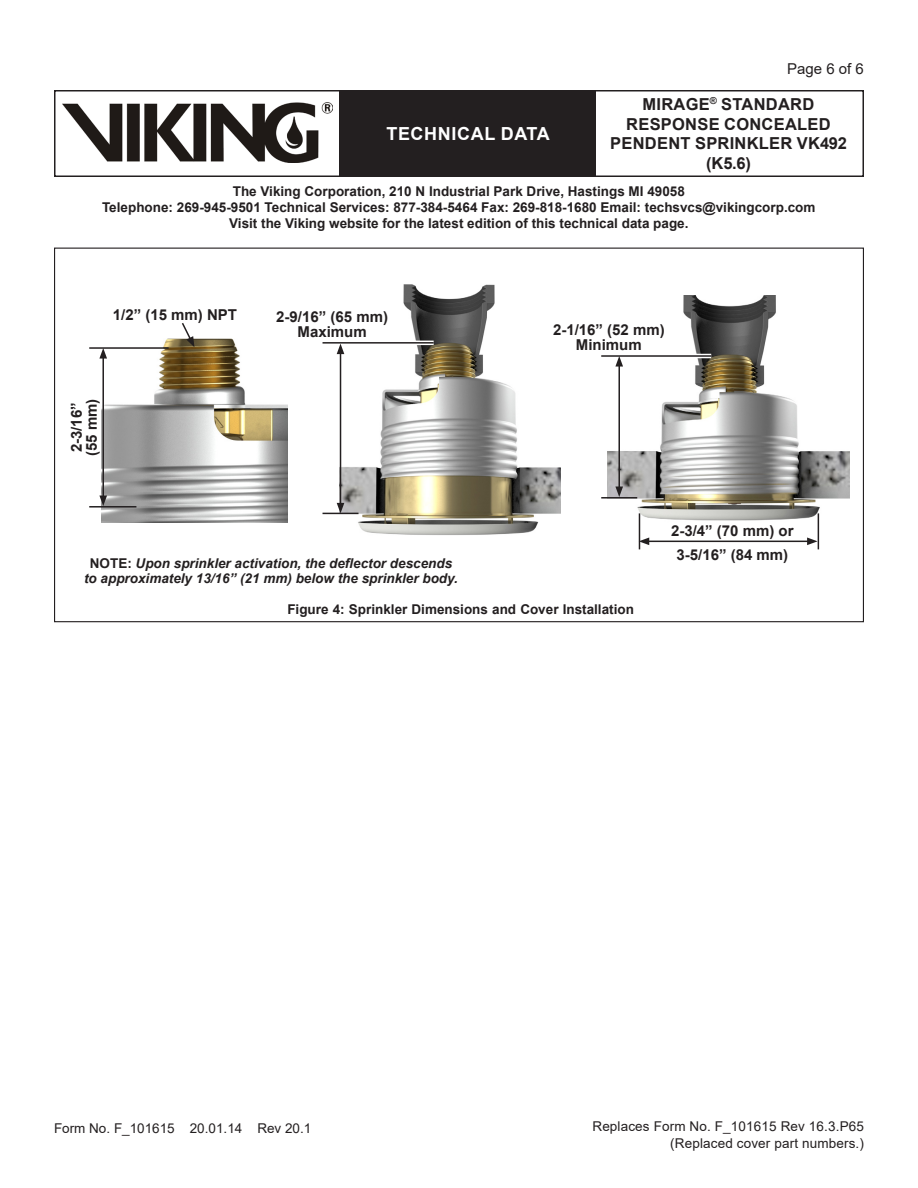
<style>
.page{position:relative;width:918px;height:1188px;background:#fff}
.page>*{position:absolute;margin:0;border:0;box-sizing:border-box;transform-origin:0 0}
.t1{font:700 18px "Arial";letter-spacing:.035em;color:#fff}
.t2{font:700 16.5px/19.8px "Arial";letter-spacing:.015em;color:#231f20;text-align:center}
.t3{font:700 15px "Arial";color:#231f20}
.t4{font:15px "Arial";color:#231f20}
.Center_-_Bold{font:700 13.5px/16.2px "Arial";color:#231f20;text-align:center}
.t5{font:italic 700 13.5px/15px "Arial";color:#231f20;text-align:center}
.Right_Page_Number{font:13.5px "Arial";letter-spacing:.01em;color:#231f20}
.s1{font-style:normal}
</style>
<div class="page">
<div style="left:54px;top:90px;width:810px;height:87px;border:2px solid #231f20"></div>
<div style="left:340px;top:91px;width:256px;height:85px;background:#231f20"></div>
<img style="left:63px;top:102px;width:269px;height:60px">
<img style="left:101px;top:338px;width:186px;height:184px">
<hr style="left:89px;top:347px;width:80px;height:2px;background:#231f20">
<hr style="left:89px;top:506px;width:47px;height:2px;background:#231f20">
<hr style="left:102px;top:356px;width:2px;height:142px;background:#231f20">
<svg style="left:99px;top:348px;width:8px;height:11px"></svg>
<svg style="left:99px;top:496px;width:8px;height:10px"></svg>
<svg style="left:180px;top:323px;width:14px;height:24px"></svg>
<img style="left:608px;top:296px;width:241px;height:251px">
<img style="left:339px;top:284px;width:221px;height:251px">
<hr style="left:323px;top:513px;width:36px;height:1px;background:#231f20">
<hr style="left:323px;top:341px;width:111px;height:4px;background:#fff">
<hr style="left:323px;top:342px;width:111px;height:2px;background:#231f20">
<hr style="left:340px;top:352px;width:1px;height:153px;background:#231f20">
<svg style="left:337px;top:344px;width:7px;height:10px"></svg>
<svg style="left:337px;top:503px;width:7px;height:10px"></svg>
<hr style="left:601px;top:497px;width:36px;height:2px;background:#231f20">
<hr style="left:639px;top:513px;width:1px;height:36px;background:#231f20">
<hr style="left:818px;top:513px;width:1px;height:36px;background:#231f20">
<hr style="left:601px;top:354px;width:110px;height:4px;background:#fff">
<hr style="left:601px;top:355px;width:110px;height:2px;background:#231f20">
<hr style="left:618px;top:364px;width:2px;height:125px;background:#231f20">
<svg style="left:615px;top:356px;width:8px;height:11px"></svg>
<svg style="left:615px;top:487px;width:8px;height:10px"></svg>
<hr style="left:647px;top:541px;width:162px;height:1px;background:#231f20">
<svg style="left:807px;top:537px;width:11px;height:8px"></svg>
<svg style="left:640px;top:537px;width:9px;height:8px"></svg>
<h1 class="t1" style="left:386px;top:121px;width:165px">TECHNICAL DATA</h1>
<p class="t4" style="left:787px;top:59px;width:78px">Page 6 of 6</p>
<p class="t2" style="left:610px;top:94px;width:238px">MIRAGE<sup>®</sup> STANDARD<br>RESPONSE CONCEALED<br>PENDENT SPRINKLER VK492 (K5.6)</p>
<p class="Center_-_Bold" style="left:102px;top:183px;width:715px">The Viking Corporation, 210 N Industrial Park Drive, Hastings MI 49058<br>Telephone: 269-945-9501 Technical Services: 877-384-5464 Fax: 269-818-1680 Email: techsvcs@vikingcorp.com<br>Visit the Viking website for the latest edition of this technical data page.</p>
<p class="t3" style="left:113px;top:305px;width:126px">1/2” (15 mm) NPT</p>
<p class="t3" style="left:66px;top:452px;width:52px;rotate:-90deg">2-3/16”</p>
<p class="t3" style="left:81px;top:456px;width:59px;rotate:-90deg">(55 mm)</p>
<p class="t3" style="left:276px;top:306px;width:113px">2-9/16” (65 mm)</p>
<p class="t3" style="left:298px;top:321px;width:71px">Maximum</p>
<p class="t3" style="left:553px;top:319px;width:113px">2-1/16” (52 mm)</p>
<p class="t3" style="left:576px;top:334px;width:67px">Minimum</p>
<p class="t5" style="left:84px;top:556px;width:375px"><span class="s1">NOTE:</span> Upon sprinkler activation, the deflector descends to approximately 13/16” (21 mm) below the sprinkler body.</p>
<p class="Center_-_Bold" style="left:287px;top:602px;width:348px">Figure 4: Sprinkler Dimensions and Cover Installation</p>
<p class="t3" style="left:671px;top:521px;width:124px">2-3/4” (70 mm) or</p>
<p class="t3" style="left:677px;top:544px;width:113px">3-5/16” (84 mm)</p>
<p class="Right_Page_Number" style="left:54px;top:1119px;width:259px">Form No. F_101615 20.01.14 Rev 20.1</p>
<p class="Right_Page_Number" style="left:592px;top:1117px;width:273px">Replaces Form No. F_101615 Rev 16.3.P65</p>
<p class="Right_Page_Number" style="left:670px;top:1134px;width:195px">(Replaced cover part numbers.)</p>
</div>
